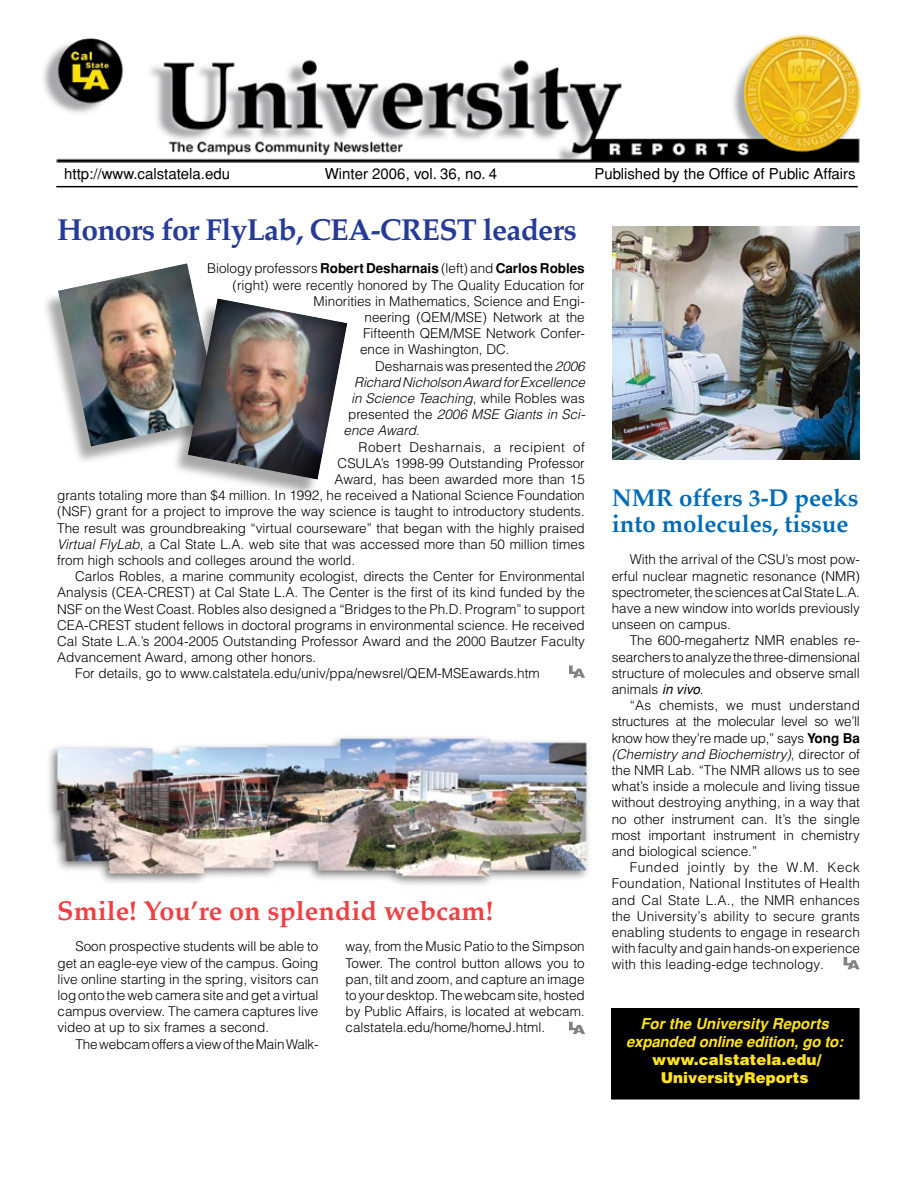
<style>
.page{position:relative;width:918px;height:1188px;background:#fff}
.page>*{position:absolute;margin:0;border:0;box-sizing:border-box;transform-origin:0 0}
.t1{font:700 30px "Palatino";letter-spacing:-.025em;color:#263b97}
.t2{font:700 27px "Palatino";color:#ef4144}
.t3{font:700 24px/25.5px "Palatino";color:#006bb6}
.t4{font:15px "Helvetica";color:#000}
.t5{font:italic 700 15px/18px "Helvetica";letter-spacing:-.01em;color:#ffe221;text-align:center}
.t6{font:900 15px/18px "Helvetica";color:#ffe221;text-align:center}
.t7{font:300 13.5px/16.2px "Helvetica";color:#000;text-align:justify}
.t8{font:italic 300 13.5px "Helvetica";letter-spacing:-.01em;color:#000}
.t9{font:700 13.5px "Helvetica";color:#000}
.t10{font:300 13.5px "Helvetica";letter-spacing:.03em;color:#000}
.s1{font-weight:300}
.s2{font-style:italic}
.s3{font-style:normal}
.s4{font-weight:400;font-style:italic}
.s5{font-weight:700}
</style>
<div class="page">
<hr style="left:56px;top:186px;width:802px;height:1px;background:#000">
<div style="left:612px;top:1009px;width:247px;height:90px;background:#000"></div>
<div style="left:611px;top:1008px;width:248px;height:91px;border:1px solid #000"></div>
<svg style="left:844px;top:957px;width:16px;height:12px"></svg>
<svg style="left:569px;top:666px;width:16px;height:12px"></svg>
<svg style="left:569px;top:1022px;width:16px;height:12px"></svg>
<div style="left:41px;top:265px;width:179px;height:201px;background:#000;opacity:.35"></div>
<img style="left:58px;top:263px;width:162px;height:183px">
<div style="left:170px;top:300px;width:178px;height:199px;background:#000;opacity:.35"></div>
<img style="left:188px;top:298px;width:159px;height:182px">
<img style="left:43px;top:34px;width:818px;height:129px">
<img style="left:612px;top:226px;width:247px;height:233px">
<img style="left:49px;top:737px;width:540px;height:148px">
<p class="t4" style="left:64px;top:165px;width:167px">http://www.calstatela.edu</p>
<p class="t4" style="left:325px;top:165px;width:174px">Winter 2006, vol. 36, no. 4</p>
<p class="t4" style="left:594px;top:165px;width:263px">Published by the Office of Public Affairs</p>
<h1 class="t1" style="left:57px;top:211px;width:521px">Honors for FlyLab, CEA-CREST leaders</h1>
<p class="t9" style="left:207px;top:261px;width:379px"><span class="s1">Biology professors</span> Robert Desharnais <span class="s1">(left) and</span> Carlos Robles</p>
<p class="t7" style="left:233px;top:276px;width:354px">(right) were recently honored by The Quality Education for</p>
<p class="t7" style="left:314px;top:293px;width:273px">Minorities in Mathematics, Science and Engi-</p>
<p class="t7" style="left:365px;top:309px;width:222px">neering (QEM/MSE) Network at the</p>
<p class="t7" style="left:363px;top:325px;width:223px">Fifteenth QEM/MSE Network Confer-</p>
<p class="t7" style="left:360px;top:341px;width:151px">ence in Washington, DC.</p>
<p class="t7" style="left:375px;top:357px;width:211px">Desharnais was presented the <span class="s2">2006</span></p>
<p class="t8" style="left:354px;top:374px;width:232px">Richard Nicholson Award for Excellence</p>
<p class="t8" style="left:351px;top:390px;width:235px">in Science Teaching<span class="s3">, while Robles was</span></p>
<p class="t8" style="left:348px;top:406px;width:238px"><span class="s3">presented the</span> 2006 MSE Giants in Sci-</p>
<p class="t8" style="left:344px;top:422px;width:78px">ence Award.</p>
<p class="t10" style="left:359px;top:438px;width:228px">Robert Desharnais, a recipient of</p>
<p class="t7" style="left:338px;top:455px;width:249px">CSULA’s 1998-99 Outstanding Professor</p>
<p class="t7" style="left:335px;top:471px;width:252px">Award, has been awarded more than 15</p>
<p class="t7" style="left:57px;top:487px;width:529px">grants totaling more than $4 million. In 1992, he received a National Science Foundation</p>
<p class="t7" style="left:57px;top:503px;width:529px">(NSF) grant for a project to improve the way science is taught to introductory students.</p>
<p class="t7" style="left:57px;top:519px;width:529px">The result was groundbreaking “virtual courseware” that began with the highly praised</p>
<p class="t7" style="left:57px;top:536px;width:529px"><span class="s2">Virtual FlyLab</span>, a Cal State L.A. web site that was accessed more than 50 million times</p>
<p class="t7" style="left:57px;top:552px;width:300px">from high schools and colleges around the world.</p>
<p class="t7" style="left:75px;top:568px;width:511px">Carlos Robles, a marine community ecologist, directs the Center for Environmental</p>
<p class="t7" style="left:57px;top:584px;width:529px">Analysis (CEA-CREST) at Cal State L.A. The Center is the first of its kind funded by the</p>
<p class="t7" style="left:57px;top:600px;width:529px">NSF on the West Coast. Robles also designed a “Bridges to the Ph.D. Program” to support</p>
<p class="t7" style="left:57px;top:617px;width:529px">CEA-CREST student fellows in doctoral programs in environmental science. He received</p>
<p class="t7" style="left:57px;top:633px;width:529px">Cal State L.A.’s 2004-2005 Outstanding Professor Award and the 2000 Bautzer Faculty</p>
<p class="t7" style="left:57px;top:649px;width:261px">Advancement Award, among other honors.</p>
<p class="t7" style="left:75px;top:665px;width:466px">For details, go to www.calstatela.edu/univ/ppa/newsrel/QEM-MSEawards.htm</p>
<h2 class="t2" style="left:57px;top:894px;width:437px">Smile! You’re on splendid webcam!</h2>
<p class="t7" style="left:58px;top:938px;width:263px;text-indent:18px">Soon prospective students will be able to get an eagle-eye view of the campus. Going live online starting in the spring, visitors can log onto the web camera site and get a virtual campus overview. The camera captures live video at up to six frames a second.</p>
<p class="t7" style="left:76px;top:1035px;width:244px">The webcam offers a view of the Main Walk-</p>
<p class="t7" style="left:346px;top:938px;width:241px">way, from the Music Patio to the Simpson Tower. The control button allows you to pan, tilt and zoom, and capture an image to your desktop. The webcam site, hosted by Public Affairs, is located at webcam. calstatela.edu/home/homeJ.html.</p>
<h3 class="t3" style="left:612px;top:487px;width:248px">NMR offers 3-D peeks into molecules, tissue</h3>
<p class="t7" style="left:612px;top:551px;width:250px;text-indent:18px">With the arrival of the CSU’s most pow&shy;erful nuclear magnetic resonance (NMR) spectrometer, the sciences at Cal State L.A. have a new window into worlds previously unseen on campus.</p>
<p class="t7" style="left:612px;top:632px;width:250px;text-indent:18px">The 600-megahertz NMR enables re&shy;searchers to analyze the three-dimensional structure of molecules and observe small animals <span class="s4">in vivo</span>.</p>
<p class="t7" style="left:612px;top:697px;width:250px;text-indent:18px">“As chemists, we must understand structures at the molecular level so we’ll know how they’re made up,” says <span class="s5">Yong Ba </span><span class="s2">(Chemistry and Biochemistry)</span>, director of the NMR Lab. “The NMR allows us to see what’s inside a molecule and living tissue without destroying anything, in a way that no other instrument can. It’s the single most important instrument in chemistry and biological science.”</p>
<p class="t7" style="left:612px;top:859px;width:250px;text-indent:18px">Funded jointly by the W.M. Keck Foundation, National Institutes of Health and Cal State L.A., the NMR enhances the University’s ability to secure grants enabling students to engage in research with faculty and gain hands-on experience with this leading-edge technology.</p>
<p class="t5" style="left:626px;top:1015px;width:219px">For the University Reports expanded online edition, go to:</p>
<p class="t6" style="left:652px;top:1051px;width:171px">www.calstatela.edu/<br>UniversityReports</p>
</div>
